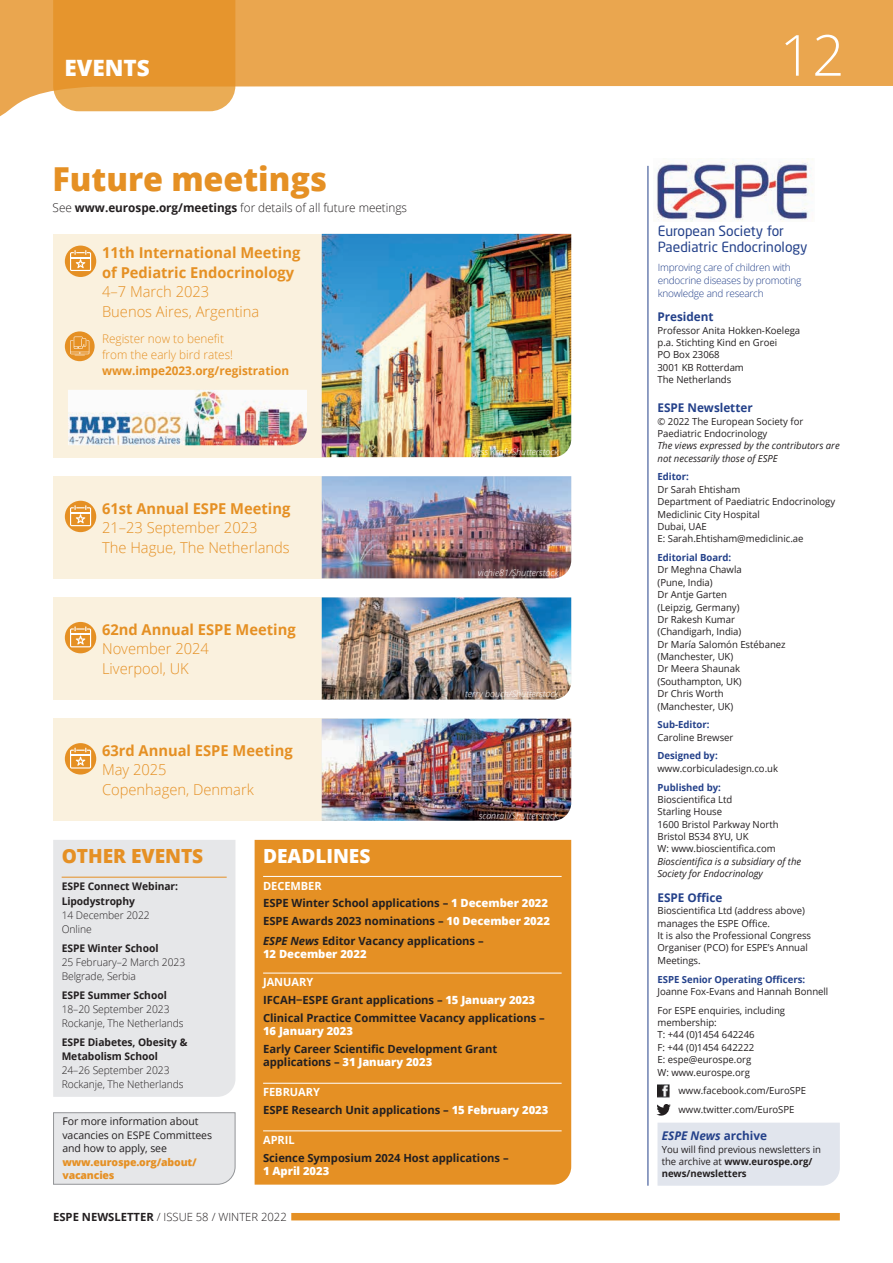
<style>
.page{position:relative;width:893px;height:1263px;background:#fff}
.page>*{position:absolute;margin:0;border:0;box-sizing:border-box;transform-origin:0 0}
.t1{font:300 56.7px "Open Sans";color:#fff}
.t2{font:800 33px "Open Sans";color:#e59024}
.t3{font:800 22.5px "Open Sans";color:#fff}
.t4{font:800 19.5px "Open Sans";color:#e59024}
.t5{font:800 19.5px "Open Sans";color:#fff}
.t6{font:300 15px/19.5px "Open Sans";color:#e59024}
.t7{font:700 15px/19.5px "Open Sans";color:#e59024}
.t8{font:13.8px/16.5px "Neo Sans W1 G";color:#24418a}
.t9{font:300 12px "Open Sans";color:#231f20}
.t10{font:300 12px/15.8px "Open Sans";color:#e59024}
.t11{font:700 12px "Open Sans";color:#24418a}
.t12{font:700 12px "Open Sans";color:#e59024}
.t13{font:italic 700 12px "Open Sans";color:#24418a}
.t14{font:700 11.25px/17.7px "Open Sans";letter-spacing:-.005em;color:#231f20}
.t15{font:300 11.25px "Open Sans";color:#231f20}
.t16{font:800 11.25px "Open Sans";letter-spacing:-.005em;color:#fff}
.t17{font:700 11.25px "Open Sans";color:#fff}
.t18{font:300 10.5px/14.2px "Open Sans";letter-spacing:-.005em;color:#231f20}
.t19{font:700 10.5px/14.2px "Open Sans";letter-spacing:-.005em;color:#231f20}
.t20{font:10.5px/13.5px "Open Sans";letter-spacing:-.005em;color:#231f20}
.t21{font:800 10.5px/13.5px "Open Sans";letter-spacing:-.015em;color:#e59024}
.t22{font:300 10.05px/12.9px "Open Sans";letter-spacing:-.02em;color:#24418a}
.t23{font:9.75px/12.3px "Open Sans";color:#231f20}
.t24{font:italic 9.75px/12.3px "Open Sans";color:#231f20}
.t25{font:700 9.75px "Open Sans";color:#24418a}
.t26{font:italic 300 9px "Open Sans";color:#fff}
.s1{font-weight:700}
.s2{color:#fff}
.s3{font-weight:800;color:#fff}
.s4{font-style:italic}
.s5{font-style:normal}
</style>
<div class="page">
<svg style="left:0;top:0;width:893px;height:117px;fill:#eaa64f"></svg>
<hr style="left:648px;top:166px;width:1px;height:1020px;background:#24418a">
<svg style="left:656px;top:1104px;width:15px;height:12px"></svg>
<svg style="left:657px;top:1084px;width:12px;height:13px"></svg>
<img style="left:656px;top:158px;width:158px;height:63px">
<div style="left:291px;top:1213px;width:549px;height:7px;background:#e59024"></div>
<div style="left:53px;top:476px;width:284px;height:102px;background:#faf1de"></div>
<div style="left:53px;top:597px;width:284px;height:102px;background:#faf1de"></div>
<div style="left:53px;top:719px;width:284px;height:102px;background:#faf1de"></div>
<div style="left:657px;top:1123px;width:183px;height:63px;background:#e1e5ed"></div>
<svg style="left:65px;top:501px;width:31px;height:31px"></svg>
<svg style="left:70px;top:505px;width:21px;height:21px"></svg>
<svg style="left:65px;top:622px;width:31px;height:31px"></svg>
<svg style="left:70px;top:626px;width:21px;height:21px"></svg>
<svg style="left:65px;top:743px;width:31px;height:31px"></svg>
<svg style="left:70px;top:748px;width:21px;height:20px"></svg>
<div style="left:255px;top:840px;width:316px;height:344px;background:#e59024"></div>
<hr style="left:263px;top:876px;width:299px;height:1px;background:#fff">
<hr style="left:263px;top:973px;width:299px;height:1px;background:#fff">
<hr style="left:263px;top:1083px;width:299px;height:1px;background:#fff">
<hr style="left:263px;top:1130px;width:299px;height:1px;background:#fff">
<div style="left:53px;top:840px;width:182px;height:257px;background:#e6e7e9"></div>
<hr style="left:62px;top:877px;width:165px;height:1px;background:#e59024">
<div style="left:53px;top:234px;width:277px;height:223px;background:#faf1de"></div>
<div style="left:65px;top:246px;width:31px;height:31px;background:#e59024;border-radius:50%"></div>
<svg style="left:70px;top:250px;width:21px;height:21px"></svg>
<svg style="left:53px;top:1112px;width:183px;height:73px;background:#e2e3e5"></svg>
<img style="left:322px;top:234px;width:249px;height:223px">
<img style="left:322px;top:476px;width:249px;height:102px">
<img style="left:322px;top:597px;width:249px;height:102px">
<img style="left:322px;top:719px;width:249px;height:102px">
<svg style="left:65px;top:331px;width:30px;height:30px"></svg>
<svg style="left:70px;top:337px;width:19px;height:19px"></svg>
<img style="left:68px;top:390px;width:239px;height:55px">
<h3 class="t3" style="left:64px;top:51px;width:87px">EVENTS</h3>
<h2 class="t2" style="left:53px;top:154px;width:276px">Future meetings</h2>
<p class="t9" style="left:53px;top:199px;width:356px">See <span class="s1">www.eurospe.org/meetings</span> for details of all future meetings</p>
<h3 class="t7" style="left:102px;top:243px;width:200px">11th International Meeting of Pediatric Endocrinology</h3>
<h3 class="t6" style="left:102px;top:281px;width:159px">4–7 March 2023<br>Buenos Aires, Argentina</h3>
<p class="t10" style="left:102px;top:330px;width:132px">Register now to benefit from the early bird rates!</p>
<p class="t12" style="left:102px;top:362px;width:189px">www.impe2023.org/registration</p>
<h3 class="t7" style="left:102px;top:498px;width:190px">61st Annual ESPE Meeting</h3>
<h3 class="t6" style="left:102px;top:517px;width:189px">21–23 September 2023<br>The Hague, The Netherlands</h3>
<h3 class="t7" style="left:102px;top:619px;width:195px">62nd Annual ESPE Meeting</h3>
<h3 class="t6" style="left:102px;top:639px;width:108px">November 2024<br>Liverpool, UK</h3>
<h3 class="t7" style="left:102px;top:740px;width:192px">63rd Annual ESPE Meeting</h3>
<h3 class="t6" style="left:102px;top:760px;width:153px">May 2025<br>Copenhagen, Denmark</h3>
<p class="t26" style="left:475px;top:446px;width:85px">Jess Kraft/Shutterstock</p>
<p class="t26" style="left:478px;top:567px;width:82px">vichie81/Shutterstock</p>
<p class="t26" style="left:465px;top:688px;width:95px">terry bouch/Shutterstock</p>
<p class="t26" style="left:479px;top:809px;width:81px">scanrail/Shutterstock</p>
<h3 class="t4" style="left:62px;top:841px;width:143px">OTHER EVENTS</h3>
<p class="t19" style="left:62px;top:879px;width:118px">ESPE Connect Webinar:<br>Lipodystrophy</p>
<p class="t18" style="left:62px;top:907px;width:90px">14 December 2022<br>Online</p>
<p class="t19" style="left:62px;top:940px;width:98px">ESPE Winter School</p>
<p class="t18" style="left:62px;top:954px;width:125px">25 February–2 March 2023<br>Belgrade, Serbia</p>
<p class="t19" style="left:62px;top:987px;width:107px">ESPE Summer School</p>
<p class="t18" style="left:62px;top:1001px;width:123px">18–20 September 2023<br>Rockanje, The Netherlands</p>
<p class="t19" style="left:62px;top:1034px;width:127px">ESPE Diabetes, Obesity &amp;<br>Metabolism School</p>
<p class="t18" style="left:62px;top:1063px;width:123px">24–26 September 2023<br>Rockanje, The Netherlands</p>
<p class="t20" style="left:62px;top:1114px;width:151px">For more information about vacancies on ESPE Committees and how to apply, see</p>
<p class="t21" style="left:62px;top:1155px;width:136px">www.eurospe.org/about/ vacancies</p>
<h3 class="t5" style="left:263px;top:841px;width:109px">DEADLINES</h3>
<p class="t14" style="left:263px;top:876px;width:288px"><span class="s2">DECEMBER<br></span>ESPE Winter School applications – <span class="s3">1 December 2022<br></span>ESPE Awards 2023 nominations – <span class="s3">10 December 2022</span></p>
<p class="t14" style="left:263px;top:934px;width:222px;line-height:13.5px"><span class="s4">ESPE News</span> Editor Vacancy applications –<br><span class="s3">12 December 2022</span></p>
<p class="t14" style="left:263px;top:973px;width:283px"><span class="s2">JANUARY<br></span>IFCAH−ESPE Grant applications – <span class="s3">15 January 2023<br></span>Clinical Practice Committee Vacancy applications –</p>
<p class="t16" style="left:263px;top:1022px;width:91px">16 January 2023</p>
<p class="t14" style="left:263px;top:1042px;width:236px;line-height:13.5px">Early Career Scientific Development Grant applications – <span class="s3">31 January 2023</span></p>
<p class="t14" style="left:263px;top:1083px;width:287px"><span class="s2">FEBRUARY<br></span>ESPE Research Unit applications – <span class="s3">15 February 2023</span></p>
<p class="t17" style="left:263px;top:1132px;width:33px">APRIL</p>
<p class="t14" style="left:263px;top:1148px;width:247px">Science Symposium 2024 Host applications –</p>
<p class="t16" style="left:263px;top:1162px;width:68px">1 April 2023</p>
<p class="t15" style="left:53px;top:1209px;width:235px"><span class="s1">ESPE NEWSLETTER</span> / ISSUE 58 / WINTER 2022</p>
<h1 class="t1" style="left:780px;top:16px;width:66px">12</h1>
<h3 class="t8" style="left:658px;top:222px;width:151px">European Society for<br>Paediatric Endocrinology</h3>
<p class="t22" style="left:658px;top:260px;width:145px">Improving care of children with endocrine diseases by promoting knowledge and research</p>
<p class="t11" style="left:657px;top:308px;width:58px">President</p>
<p class="t23" style="left:657px;top:324px;width:144px">Professor Anita Hokken-Koelega p.a. Stichting Kind en Groei<br>PO Box 23068<br>3001 KB Rotterdam<br>The Netherlands</p>
<p class="t11" style="left:657px;top:399px;width:97px">ESPE Newsletter</p>
<p class="t23" style="left:657px;top:415px;width:147px">© 2022 The European Society for<br>Paediatric Endocrinology</p>
<p class="t24" style="left:657px;top:439px;width:184px">The views expressed by the contributors are not necessarily those of ESPE</p>
<p class="t25" style="left:657px;top:470px;width:33px">Editor:</p>
<p class="t23" style="left:657px;top:483px;width:179px">Dr Sarah Ehtisham<br>Department of Paediatric Endocrinology<br>Mediclinic City Hospital<br>Dubai, UAE<br>E: Sarah.Ehtisham@mediclinic.ae</p>
<p class="t25" style="left:657px;top:551px;width:75px">Editorial Board:</p>
<p class="t23" style="left:657px;top:563px;width:130px">Dr Meghna Chawla<br>(Pune, India)<br>Dr Antje Garten<br>(Leipzig, Germany)<br>Dr Rakesh Kumar (Chandigarh, India)<br>Dr María Salomón Estébanez (Manchester, UK)<br>Dr Meera Shaunak (Southampton, UK)<br>Dr Chris Worth<br>(Manchester, UK)</p>
<p class="t25" style="left:657px;top:718px;width:53px">Sub-Editor:</p>
<p class="t23" style="left:657px;top:731px;width:77px">Caroline Brewser</p>
<p class="t25" style="left:657px;top:749px;width:62px">Designed by:</p>
<p class="t23" style="left:657px;top:762px;width:122px">www.corbiculadesign.co.uk</p>
<p class="t25" style="left:657px;top:780px;width:65px">Published by:</p>
<p class="t23" style="left:657px;top:793px;width:123px">Bioscientifica Ltd<br>Starling House<br>1600 Bristol Parkway North<br>Bristol BS34 8YU, UK<br>W: www.bioscientifica.com</p>
<p class="t24" style="left:657px;top:855px;width:145px">Bioscientifica is a subsidiary of the<br>Society for Endocrinology</p>
<p class="t11" style="left:657px;top:889px;width:66px">ESPE Office</p>
<p class="t23" style="left:657px;top:904px;width:155px">Bioscientifica Ltd (address above) manages the ESPE Office.<br>It is also the Professional Congress<br>Organiser (PCO) for ESPE’s Annual<br>Meetings.</p>
<p class="t25" style="left:657px;top:972px;width:149px">ESPE Senior Operating Officers:</p>
<p class="t23" style="left:657px;top:982px;width:172px;line-height:18.8px">Joanne Fox-Evans and Hannah Bonnell<br>For ESPE enquiries, including</p>
<p class="t23" style="left:657px;top:1016px;width:99px">membership:<br>T: +44 (0)1454 642246<br>F: +44 (0)1454 642222<br>E: espe@eurospe.org<br>W: www.eurospe.org</p>
<p class="t23" style="left:678px;top:1081px;width:129px;line-height:18.8px">www.facebook.com/EuroSPE www.twitter.com/EuroSPE</p>
<p class="t13" style="left:662px;top:1127px;width:107px">ESPE News <span class="s5">archive</span></p>
<p class="t23" style="left:662px;top:1142px;width:161px">You will find previous newsletters in the archive at <span class="s1">www.eurospe.org/ news/newsletters</span></p>
</div>
